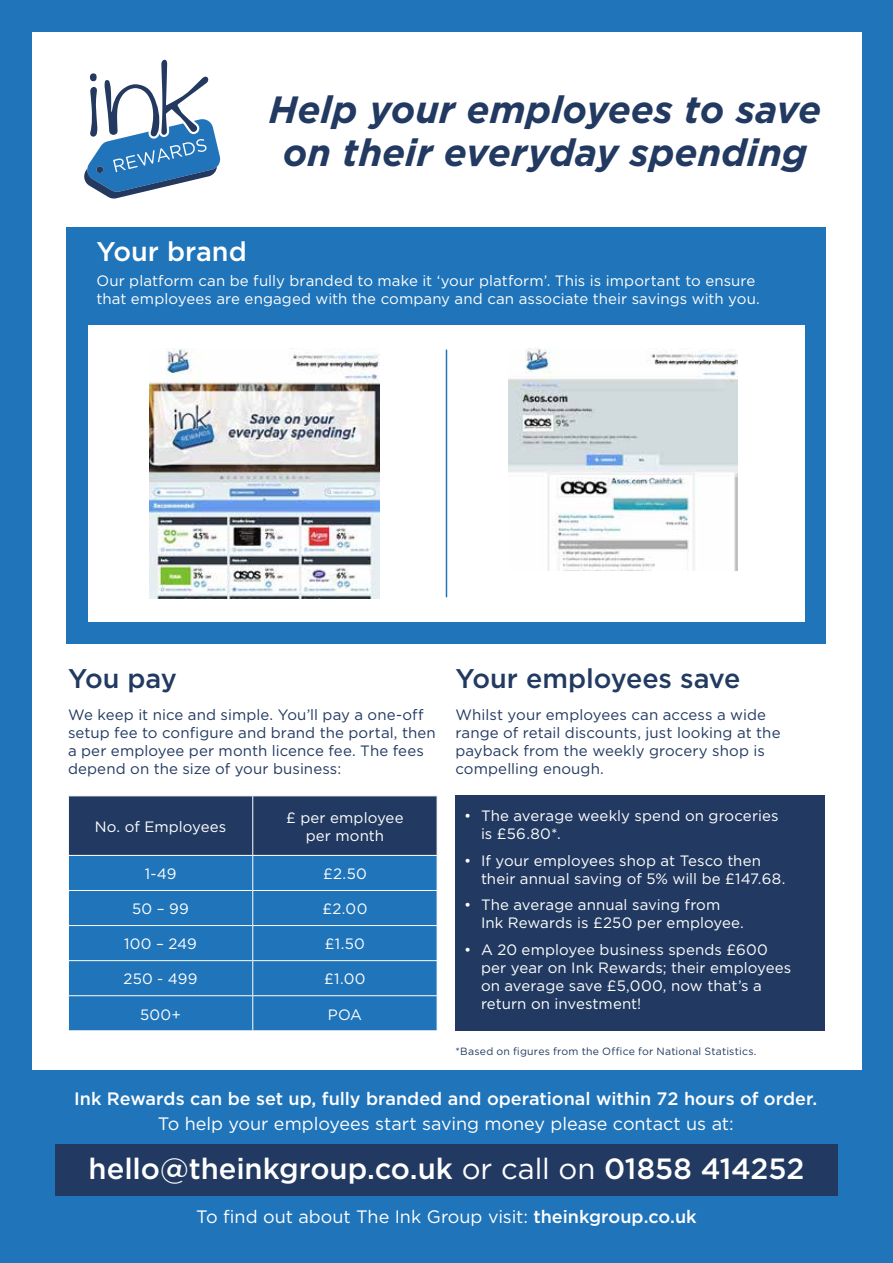
<style>
.page{position:relative;width:893px;height:1263px;background:#1f74ba}
.page>*{position:absolute;margin:0;border:0;box-sizing:border-box;transform-origin:0 0}
.t1{font:italic 700 37.95px/42.9px "Gotham";color:#223a61;text-align:center}
.t2{font:500 29.25px "Gotham";letter-spacing:-.005em;color:#fff}
.t3{font:500 27px "Gotham";letter-spacing:-.005em;color:#223a61}
.t4{font:500 27px "Gotham";color:#fff}
.t5{font:18px "Gotham";letter-spacing:-.005em;color:#fff}
.t6{font:500 18px "Gotham";color:#fff}
.t7{font:15px/18px "Gotham";letter-spacing:.005em;color:#fff}
.t8{font:15px/18px "Gotham";letter-spacing:.005em;color:#223a61}
.t9{font:10.5px "Gotham";letter-spacing:.02em;color:#223a61}
.s1{font-weight:400}
.s2{font-weight:500}
</style>
<div class="page">
<div style="left:32px;top:32px;width:829px;height:1037px;background:#fff"></div>
<div style="left:66px;top:227px;width:760px;height:416px;background:#1f74ba"></div>
<svg style="left:84px;top:60px;width:137px;height:139px"></svg>
<div style="left:55px;top:1144px;width:783px;height:51px;background:#223a61"></div>
<div style="left:88px;top:325px;width:361px;height:296px;background:#fff"></div>
<img style="left:150px;top:348px;width:229px;height:251px">
<div style="left:443px;top:325px;width:361px;height:296px;background:#fff"></div>
<img style="left:508px;top:348px;width:230px;height:222px">
<div style="left:455px;top:795px;width:370px;height:235px;background:#223a61"></div>
<div style="left:69px;top:796px;width:368px;height:59px;background:#223a61"></div>
<div style="left:69px;top:856px;width:368px;height:174px;background:#1f74ba"></div>
<hr style="left:252px;top:796px;width:1px;height:59px;background:#fff">
<hr style="left:252px;top:856px;width:1px;height:34px;background:#fff">
<hr style="left:68px;top:890px;width:185px;height:1px;background:#fff">
<hr style="left:253px;top:890px;width:184px;height:1px;background:#fff">
<hr style="left:252px;top:891px;width:1px;height:34px;background:#fff">
<hr style="left:68px;top:925px;width:185px;height:1px;background:#fff">
<hr style="left:253px;top:925px;width:184px;height:1px;background:#fff">
<hr style="left:252px;top:926px;width:1px;height:34px;background:#fff">
<hr style="left:68px;top:960px;width:185px;height:1px;background:#fff">
<hr style="left:253px;top:960px;width:184px;height:1px;background:#fff">
<hr style="left:252px;top:961px;width:1px;height:34px;background:#fff">
<hr style="left:68px;top:995px;width:185px;height:1px;background:#fff">
<hr style="left:253px;top:995px;width:184px;height:1px;background:#fff">
<hr style="left:252px;top:996px;width:1px;height:34px;background:#fff">
<hr style="left:446px;top:350px;width:1px;height:247px;background:#1f74ba">
<h1 class="t1" style="left:269px;top:88px;width:554px">Help your employees to save on their everyday spending</h1>
<h3 class="t4" style="left:96px;top:236px;width:152px">Your brand</h3>
<p class="t7" style="left:96px;top:272px;width:665px">Our platform can be fully branded to make it ‘your platform’. This is important to ensure that employees are engaged with the company and can associate their savings with you.</p>
<h3 class="t3" style="left:68px;top:663px;width:110px">You pay</h3>
<h3 class="t3" style="left:455px;top:663px;width:286px">Your employees save</h3>
<p class="t8" style="left:68px;top:705px;width:369px">We keep it nice and simple. You’ll pay a one-off setup fee to configure and brand the portal, then a per employee per month licence fee. The fees depend on the size of your business:</p>
<p class="t7" style="left:95px;top:817px;width:133px">No. of Employees</p>
<p class="t7" style="left:286px;top:808px;width:119px;text-align:center">£ per employee per month</p>
<p class="t7" style="left:145px;top:865px;width:33px">1-49</p>
<p class="t7" style="left:323px;top:865px;width:45px">£2.50</p>
<p class="t7" style="left:132px;top:900px;width:58px">50 – 99</p>
<p class="t7" style="left:322px;top:900px;width:46px">£2.00</p>
<p class="t7" style="left:124px;top:935px;width:74px">100 – 249</p>
<p class="t7" style="left:325px;top:935px;width:42px">£1.50</p>
<p class="t7" style="left:124px;top:970px;width:76px">250 - 499</p>
<p class="t7" style="left:324px;top:970px;width:43px">£1.00</p>
<p class="t7" style="left:140px;top:1005px;width:42px">500+</p>
<p class="t7" style="left:328px;top:1005px;width:36px">POA</p>
<p class="t8" style="left:455px;top:705px;width:327px">Whilst your employees can access a wide range of retail discounts, just looking at the payback from the weekly grocery shop is compelling enough.</p>
<p class="t7" style="left:481px;top:807px;width:299px;text-indent:-17px">• The average weekly spend on groceries is £56.80*.</p>
<p class="t7" style="left:481px;top:851px;width:306px;text-indent:-17px">• If your employees shop at Tesco then their annual saving of 5% will be £147.68.</p>
<p class="t7" style="left:481px;top:896px;width:264px;text-indent:-17px">• The average annual saving from<br>Ink Rewards is £250 per employee.</p>
<p class="t7" style="left:481px;top:940px;width:312px;text-indent:-17px">• A 20 employee business spends £600 per year on Ink Rewards; their employees on average save £5,000, now that’s a return on investment!</p>
<p class="t9" style="left:455px;top:1045px;width:303px">*Based on figures from the Office for National Statistics.</p>
<p class="t6" style="left:74px;top:1089px;width:745px">Ink Rewards can be set up, fully branded and operational within 72 hours of order.</p>
<p class="t5" style="left:158px;top:1113px;width:577px">To help your employees start saving money please contact us at:</p>
<h2 class="t2" style="left:89px;top:1152px;width:717px">hello@theinkgroup.co.uk <span class="s1">or call on</span> 01858 414252</h2>
<p class="t5" style="left:196px;top:1206px;width:502px">To find out about The Ink Group visit: <span class="s2">theinkgroup.co.uk</span></p>
</div>
